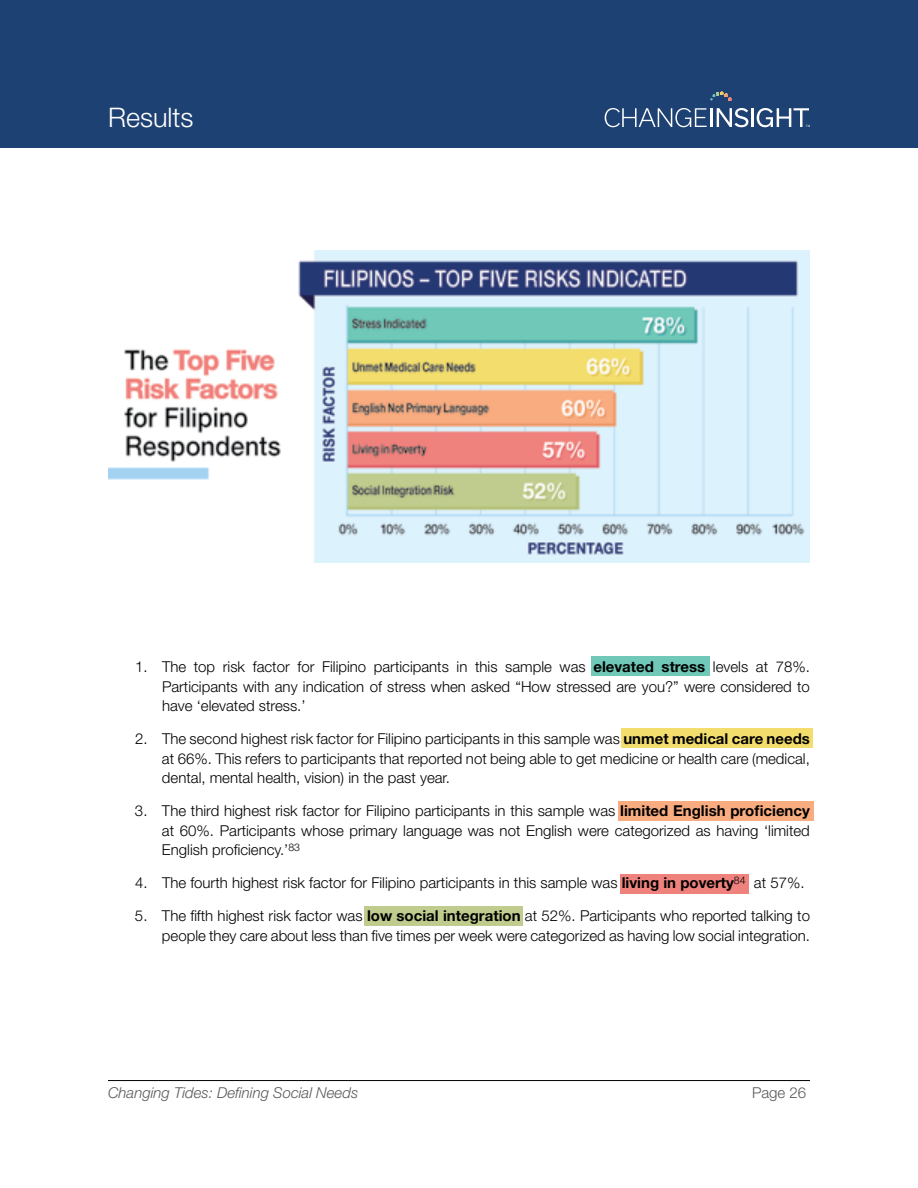
<style>
.page{position:relative;width:918px;height:1188px;background:#fff}
.page>*{position:absolute;margin:0;border:0;box-sizing:border-box;transform-origin:0 0}
.t1{font:300 27px "Helvetica Neue LT Std";color:#fff}
.t2{font:300 15px/19.5px "Helvetica Neue LT Std";color:#000;text-align:justify}
.t3{font:italic 300 15px "Helvetica Neue LT Std";color:#58595b}
.t4{font:300 15px "Helvetica Neue LT Std";color:#58595b}
.s1{font-weight:700}
</style>
<div class="page">
<hr style="left:108px;top:1080px;width:702px;height:1px;background:#000">
<div style="left:0;top:0;width:918px;height:148px;background:#1e4173"></div>
<svg style="left:721px;top:92px;width:11px;height:9px"></svg>
<svg style="left:605px;top:108px;width:102px;height:19px"></svg>
<hr style="left:710px;top:108px;width:3px;height:19px;background:#fff">
<svg style="left:717px;top:108px;width:31px;height:19px"></svg>
<hr style="left:751px;top:108px;width:3px;height:19px;background:#fff">
<svg style="left:757px;top:108px;width:53px;height:19px"></svg>
<div style="left:364px;top:907px;width:159px;height:19px;background:#c0cc8d"></div>
<div style="left:618px;top:801px;width:195px;height:19px;background:#f9ac80"></div>
<div style="left:620px;top:874px;width:128px;height:19px;background:#f0827e"></div>
<div style="left:622px;top:729px;width:191px;height:19px;background:#f3de6d"></div>
<div style="left:591px;top:657px;width:119px;height:19px;background:#6fc8b8"></div>
<img style="left:108px;top:250px;width:702px;height:313px">
<h1 class="t1" style="left:108px;top:101px;width:87px">Results</h1>
<p class="t2" style="left:162px;top:657px;width:650px;text-indent:-27px">1. The top risk factor for Filipino participants in this sample was <span class="s1">elevated stress</span> levels at 78%.<br>Participants with any indication of stress when asked “How stressed are you?” were considered to have ‘elevated stress.’</p>
<p class="t2" style="left:162px;top:729px;width:650px;text-indent:-27px">2. The second highest risk factor for Filipino participants in this sample was <span class="s1">unmet medical care needs </span>at 66%. This refers to participants that reported not being able to get medicine or health care (medical, dental, mental health, vision) in the past year.</p>
<p class="t2" style="left:162px;top:801px;width:649px;text-indent:-27px">3. The third highest risk factor for Filipino participants in this sample was <span class="s1">limited English proficiency </span>at 60%. Participants whose primary language was not English were categorized as having ‘limited English proficiency.’<sup>83</sup></p>
<p class="t2" style="left:135px;top:873px;width:671px">4. The fourth highest risk factor for Filipino participants in this sample was <span class="s1">living in poverty</span><sup>84</sup> at 57%.</p>
<p class="t2" style="left:135px;top:906px;width:677px;text-align:right">5. The fifth highest risk factor was <span class="s1">low social integration</span> at 52%. Participants who reported talking to people they care about less than five times per week were categorized as having low social integration.</p>
<p class="t3" style="left:108px;top:1084px;width:252px">Changing Tides: Defining Social Needs</p>
<p class="t4" style="left:752px;top:1084px;width:56px">Page 26</p>
</div>
